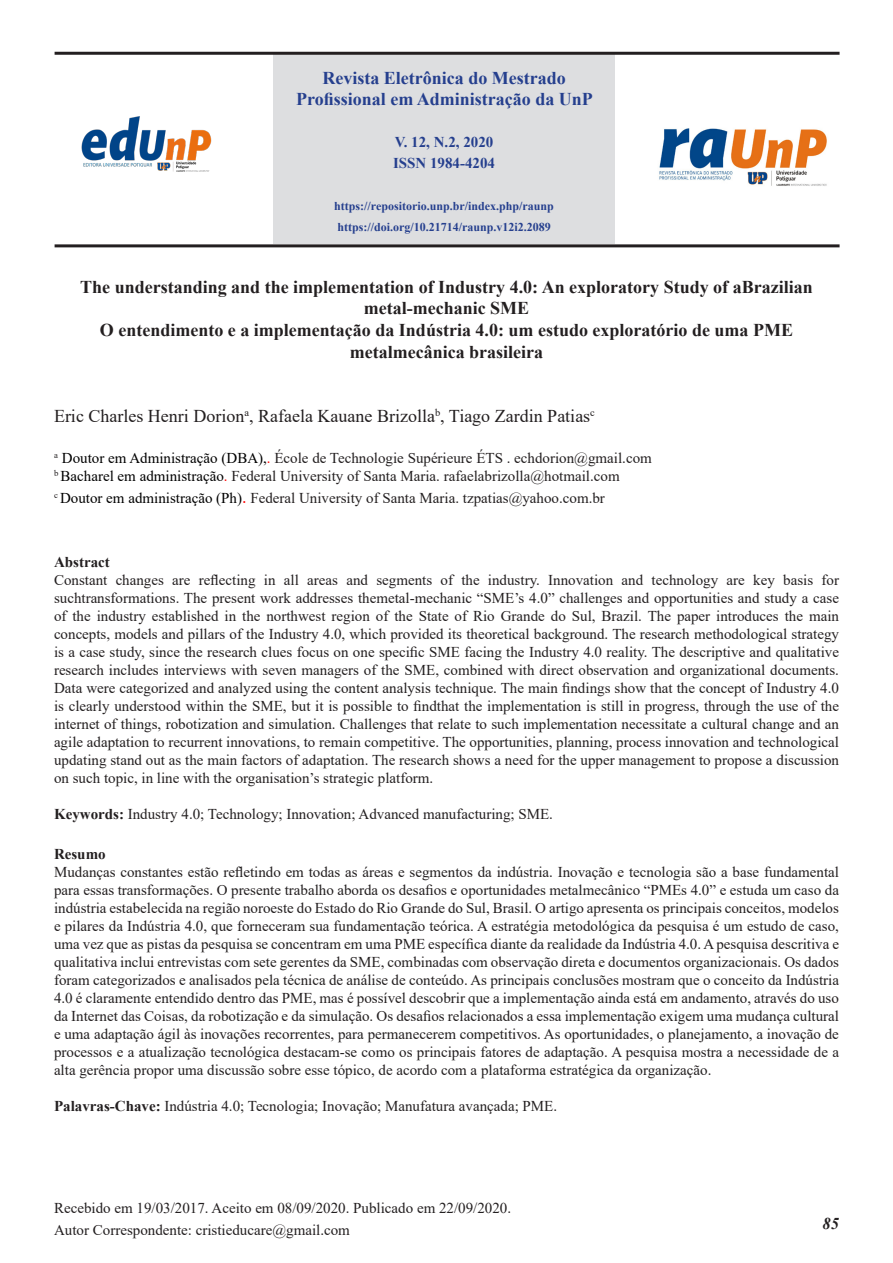
<style>
.page{position:relative;width:893px;height:1263px;background:#fff}
.page>*{position:absolute;margin:0;border:0;box-sizing:border-box;transform-origin:0 0}
.t1{font:700 18px/21.6px "Times New Roman";color:#231f20;text-align:center}
.t2{font:18px "Times New Roman";color:#231f20}
.t3{font:700 18px "Times New Roman";color:#253f8e}
.t4{font:italic 700 16.5px "Times New Roman";color:#231f20}
.t5{font:15px/18px "Times New Roman";color:#231f20;text-align:justify}
.t6{font:700 15px "Times New Roman";color:#253f8e}
.t7{font:700 15px "Times New Roman";color:#231f20}
.t8{font:700 12px "Times New Roman";color:#253f8e}
.s1{color:#000}
.s2{color:#f00}
.s3{font-size:18px;color:#f00}
.s4{font-weight:700}
</style>
<div class="page">
<hr style="left:55px;top:244px;width:784px;height:3px;background:#231f20">
<div style="left:273px;top:54px;width:342px;height:190px;background:#dddee0"></div>
<img style="left:81px;top:116px;width:131px;height:56px">
<img style="left:659px;top:128px;width:168px;height:58px">
<hr style="left:55px;top:52px;width:784px;height:3px;background:#231f20">
<p class="t3" style="left:322px;top:65px;width:245px">Revista Eletrônica do Mestrado</p>
<p class="t3" style="left:296px;top:86px;width:298px">Profissional em Administração da UnP</p>
<p class="t6" style="left:395px;top:131px;width:100px">V. 12, N.2, 2020</p>
<p class="t6" style="left:393px;top:152px;width:104px">ISSN 1984-4204</p>
<p class="t8" style="left:334px;top:197px;width:221px">https://repositorio.unp.br/index.php/raunp</p>
<p class="t8" style="left:337px;top:218px;width:215px">https://doi.org/10.21714/raunp.v12i2.2089</p>
<p class="t1" style="left:80px;top:275px;width:734px">The understanding and the implementation of Industry 4.0: An exploratory Study of aBrazilian metal-mechanic SME</p>
<p class="t1" style="left:100px;top:319px;width:694px">O entendimento e a implementação da Indústria 4.0: um estudo exploratório de uma PME metalmecânica brasileira</p>
<p class="t2" style="left:54px;top:404px;width:542px">Eric Charles Henri Dorion<sup>a</sup>, Rafaela Kauane Brizolla<sup>b</sup>, Tiago Zardin Patias<sup>c</sup></p>
<p class="t5" style="left:54px;top:448px;width:599px"><sup>a</sup> <span class="s1">Doutor em Administração (DBA),</span><span class="s2">.</span> École de Technologie Supérieure ÉTS . echdorion@gmail.com</p>
<p class="t5" style="left:54px;top:466px;width:567px"><sup>b</sup> <span class="s1">Bacharel em administração</span><span class="s2">.</span> Federal University of Santa Maria. rafaelabrizolla@hotmail.com</p>
<p class="t5" style="left:54px;top:488px;width:552px"><sup>c</sup> <span class="s1">Doutor em administração (Ph)</span><span class="s3">.</span> Federal University of Santa Maria. tzpatias@yahoo.com.br</p>
<p class="t7" style="left:54px;top:551px;width:57px">Abstract</p>
<p class="t5" style="left:54px;top:571px;width:786px">Constant changes are reflecting in all areas and segments of the industry. Innovation and technology are key basis for suchtransformations. The present work addresses themetal-mechanic “SME’s 4.0” challenges and opportunities and study a case of the industry established in the northwest region of the State of Rio Grande do Sul, Brazil. The paper introduces the main concepts, models and pillars of the Industry 4.0, which provided its theoretical background. The research methodological strategy is a case study, since the research clues focus on one specific SME facing the Industry 4.0 reality. The descriptive and qualitative research includes interviews with seven managers of the SME, combined with direct observation and organizational documents.<br>Data were categorized and analyzed using the content analysis technique. The main findings show that the concept of Industry 4.0 is clearly understood within the SME, but it is possible to findthat the implementation is still in progress, through the use of the internet of things, robotization and simulation. Challenges that relate to such implementation necessitate a cultural change and an agile adaptation to recurrent innovations, to remain competitive. The opportunities, planning, process innovation and technological updating stand out as the main factors of adaptation. The research shows a need for the upper management to propose a discussion on such topic, in line with the organisation’s strategic platform.</p>
<p class="t5" style="left:54px;top:805px;width:501px"><span class="s4">Keywords:</span> Industry 4.0; Technology; Innovation; Advanced manufacturing; SME.</p>
<p class="t7" style="left:54px;top:843px;width:53px">Resumo</p>
<p class="t5" style="left:54px;top:862px;width:786px">Mudanças constantes estão refletindo em todas as áreas e segmentos da indústria. Inovação e tecnologia são a base fundamental para essas transformações. O presente trabalho aborda os desafios e oportunidades metalmecânico “PMEs 4.0” e estuda um caso da indústria estabelecida na região noroeste do Estado do Rio Grande do Sul, Brasil. O artigo apresenta os principais conceitos, modelos e pilares da Indústria 4.0, que forneceram sua fundamentação teórica. A estratégia metodológica da pesquisa é um estudo de caso, uma vez que as pistas da pesquisa se concentram em uma PME específica diante da realidade da Indústria 4.0. A pesquisa descritiva e qualitativa inclui entrevistas com sete gerentes da SME, combinadas com observação direta e documentos organizacionais. Os dados foram categorizados e analisados pela técnica de análise de conteúdo. As principais conclusões mostram que o conceito da Indústria 4.0 é claramente entendido dentro das PME, mas é possível descobrir que a implementação ainda está em andamento, através do uso da Internet das Coisas, da robotização e da simulação. Os desafios relacionados a essa implementação exigem uma mudança cultural e uma adaptação ágil às inovações recorrentes, para permanecerem competitivos. As oportunidades, o planejamento, a inovação de processos e a atualização tecnológica destacam-se como os principais fatores de adaptação. A pesquisa mostra a necessidade de a alta gerência propor uma discussão sobre esse tópico, de acordo com a plataforma estratégica da organização.</p>
<p class="t5" style="left:54px;top:1096px;width:505px"><span class="s4">Palavras-Chave:</span> Indústria 4.0; Tecnologia; Inovação; Manufatura avançada; PME.</p>
<p class="t5" style="left:54px;top:1199px;width:459px">Recebido em 19/03/2017. Aceito em 08/09/2020. Publicado em 22/09/2020.</p>
<p class="t5" style="left:54px;top:1220px;width:297px">Autor Correspondente: cristieducare@gmail.com</p>
<p class="t4" style="left:822px;top:1211px;width:18px">85</p>
</div>
